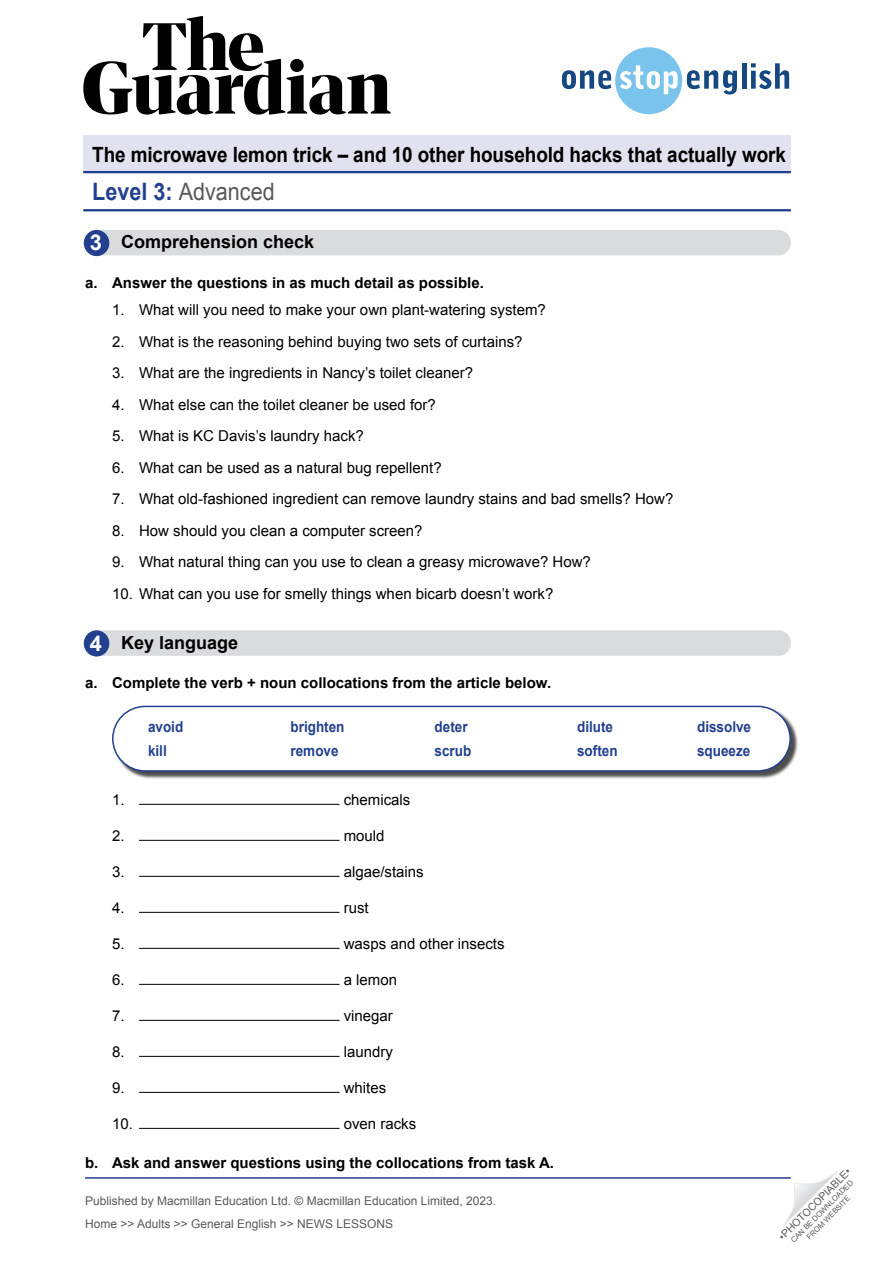
<style>
.page{position:relative;width:893px;height:1263px;background:#fff}
.page>*{position:absolute;margin:0;border:0;box-sizing:border-box;transform-origin:0 0}
.t1{font:24px "Arial";color:#58585a;scale:.9 1}
.WS__Exercise_title{font:700 21.9px "Arial";color:#fff}
.t2{font:700 21px "Arial";letter-spacing:-.005em;color:#000;scale:.9 1}
.No_Spacing{font:700 18px "Arial";color:#000}
.WS__Exercise_title-2{font:700 18px "Arial";color:#000}
.t3{font:15px "Arial";color:#000}
.t4{font:700 15px "Arial";color:#000}
.TN__Body_text{font:700 15px "Arial";color:#23408f;scale:.9 1}
.t5{font:12px/23px "Arial";color:#58595b}
.t6{font:10.5px "Arial";color:#58595b}
.t7{font:7.5px/9px "Arial";color:#58595b;text-align:center}
.s1{font-weight:700;color:#23408f}
</style>
<div class="page">
<svg style="left:783px;top:1171px;width:55px;height:55px"></svg>
<svg style="left:83px;top:16px;width:308px;height:99px"></svg>
<svg style="left:562px;top:47px;width:175px;height:67px"></svg>
<hr style="left:742px;top:63px;width:4px;height:26px;background:#154780">
<svg style="left:751px;top:63px;width:38px;height:26px"></svg>
<hr style="left:85px;top:1177px;width:706px;height:2px;background:#23408f">
<hr style="left:83px;top:209px;width:708px;height:2px;background:#23408f">
<div style="left:83px;top:136px;width:708px;height:37px;background:#e1e1ef"></div>
<hr style="left:83px;top:171px;width:708px;height:2px;background:#23408f">
<div style="left:85px;top:630px;width:706px;height:26px;background:#dadbdc;border-radius:13px"></div>
<div style="left:84px;top:630px;width:25px;height:26px;background:#23408f;border-radius:50%"></div>
<div style="left:85px;top:230px;width:706px;height:25px;background:#dadbdc;border-radius:13px"></div>
<div style="left:114px;top:707px;width:684px;height:72px;background:#000;opacity:.7"></div>
<div style="left:113px;top:706px;width:677px;height:65px;background:#fff;border-radius:32px"></div>
<div style="left:112px;top:706px;width:679px;height:66px;border:2px solid #23408f;border-radius:32px"></div>
<hr style="left:139px;top:804px;width:201px;height:1px;background:#000">
<hr style="left:139px;top:840px;width:201px;height:1px;background:#000">
<hr style="left:139px;top:876px;width:201px;height:1px;background:#000">
<hr style="left:139px;top:912px;width:201px;height:1px;background:#000">
<hr style="left:139px;top:948px;width:201px;height:1px;background:#000">
<hr style="left:139px;top:984px;width:201px;height:1px;background:#000">
<hr style="left:139px;top:1020px;width:201px;height:1px;background:#000">
<hr style="left:139px;top:1056px;width:201px;height:1px;background:#000">
<hr style="left:139px;top:1092px;width:201px;height:1px;background:#000">
<hr style="left:139px;top:1128px;width:201px;height:1px;background:#000">
<div style="left:84px;top:230px;width:25px;height:26px;background:#23408f;border-radius:50%"></div>
<h3 class="t2" style="left:92px;top:141px;width:772px">The microwave lemon trick – and 10 other household hacks that actually work</h3>
<h1 class="t1" style="left:92px;top:176px;width:204px"><span class="s1">Level 3:</span> Advanced</h1>
<p class="WS__Exercise_title" style="left:90px;top:228px;width:14px">3</p>
<p class="No_Spacing" style="left:121px;top:230px;width:195px">Comprehension check</p>
<p class="t4" style="left:85px;top:273px;width:400px">a. Answer the questions in as much detail as possible.</p>
<p class="t3" style="left:112px;top:300px;width:435px">1. What will you need to make your own plant-watering system?</p>
<p class="t3" style="left:112px;top:331px;width:412px">2. What is the reasoning behind buying two sets of curtains?</p>
<p class="t3" style="left:112px;top:363px;width:363px">3. What are the ingredients in Nancy’s toilet cleaner?</p>
<p class="t3" style="left:112px;top:394px;width:325px">4. What else can the toilet cleaner be used for?</p>
<p class="t3" style="left:112px;top:426px;width:253px">5. What is KC Davis’s laundry hack?</p>
<p class="t3" style="left:112px;top:457px;width:331px">6. What can be used as a natural bug repellent?</p>
<p class="t3" style="left:112px;top:489px;width:563px">7. What old-fashioned ingredient can remove laundry stains and bad smells? How?</p>
<p class="t3" style="left:112px;top:520px;width:312px">8. How should you clean a computer screen?</p>
<p class="t3" style="left:112px;top:552px;width:480px">9. What natural thing can you use to clean a greasy microwave? How?</p>
<p class="t3" style="left:112px;top:583px;width:443px">10. What can you use for smelly things when bicarb doesn’t work?</p>
<p class="WS__Exercise_title-2" style="left:121px;top:630px;width:119px">Key language</p>
<p class="t4" style="left:85px;top:672px;width:468px">a. Complete the verb + noun collocations from the article below.</p>
<p class="TN__Body_text" style="left:148px;top:717px;width:41px">avoid</p>
<p class="TN__Body_text" style="left:291px;top:717px;width:61px">brighten</p>
<p class="TN__Body_text" style="left:435px;top:717px;width:38px">deter</p>
<p class="TN__Body_text" style="left:577px;top:717px;width:42px">dilute</p>
<p class="TN__Body_text" style="left:697px;top:717px;width:62px">dissolve</p>
<p class="TN__Body_text" style="left:148px;top:741px;width:22px">kill</p>
<p class="TN__Body_text" style="left:291px;top:741px;width:55px">remove</p>
<p class="TN__Body_text" style="left:435px;top:741px;width:42px">scrub</p>
<p class="TN__Body_text" style="left:577px;top:741px;width:46px">soften</p>
<p class="TN__Body_text" style="left:697px;top:741px;width:61px">squeeze</p>
<p class="t3" style="left:112px;top:790px;width:14px">1.</p>
<p class="t3" style="left:344px;top:790px;width:68px">chemicals</p>
<p class="t3" style="left:112px;top:826px;width:14px">2.</p>
<p class="t3" style="left:344px;top:826px;width:42px">mould</p>
<p class="t3" style="left:112px;top:862px;width:14px">3.</p>
<p class="t3" style="left:344px;top:862px;width:82px">algae/stains</p>
<p class="t3" style="left:112px;top:898px;width:14px">4.</p>
<p class="t3" style="left:344px;top:898px;width:27px">rust</p>
<p class="t3" style="left:112px;top:934px;width:14px">5.</p>
<p class="t3" style="left:344px;top:934px;width:162px">wasps and other insects</p>
<p class="t3" style="left:112px;top:970px;width:14px">6.</p>
<p class="t3" style="left:344px;top:970px;width:55px">a lemon</p>
<p class="t3" style="left:112px;top:1006px;width:14px">7.</p>
<p class="t3" style="left:344px;top:1006px;width:51px">vinegar</p>
<p class="t3" style="left:112px;top:1042px;width:14px">8.</p>
<p class="t3" style="left:344px;top:1042px;width:51px">laundry</p>
<p class="t3" style="left:112px;top:1078px;width:14px">9.</p>
<p class="t3" style="left:344px;top:1078px;width:44px">whites</p>
<p class="t3" style="left:112px;top:1114px;width:22px">10.</p>
<p class="t3" style="left:344px;top:1114px;width:74px">oven racks</p>
<p class="t4" style="left:85px;top:1152px;width:471px">b. Ask and answer questions using the collocations from task A.</p>
<p class="WS__Exercise_title" style="left:90px;top:629px;width:14px">4</p>
<p class="t5" style="left:85px;top:1189px;width:413px">Published by Macmillan Education Ltd. © Macmillan Education Limited, 2023.<br>Home &gt;&gt; Adults &gt;&gt; General English &gt;&gt; NEWS LESSONS</p>
<p class="t6" style="left:776px;top:1233px;width:99px;rotate:-45deg">•PHOTOCOPIABLE•</p>
<p class="t7" style="left:789px;top:1238px;width:86px;rotate:-45deg">CAN BE DOWNLOADED<br>FROM WEBSITE</p>
</div>
